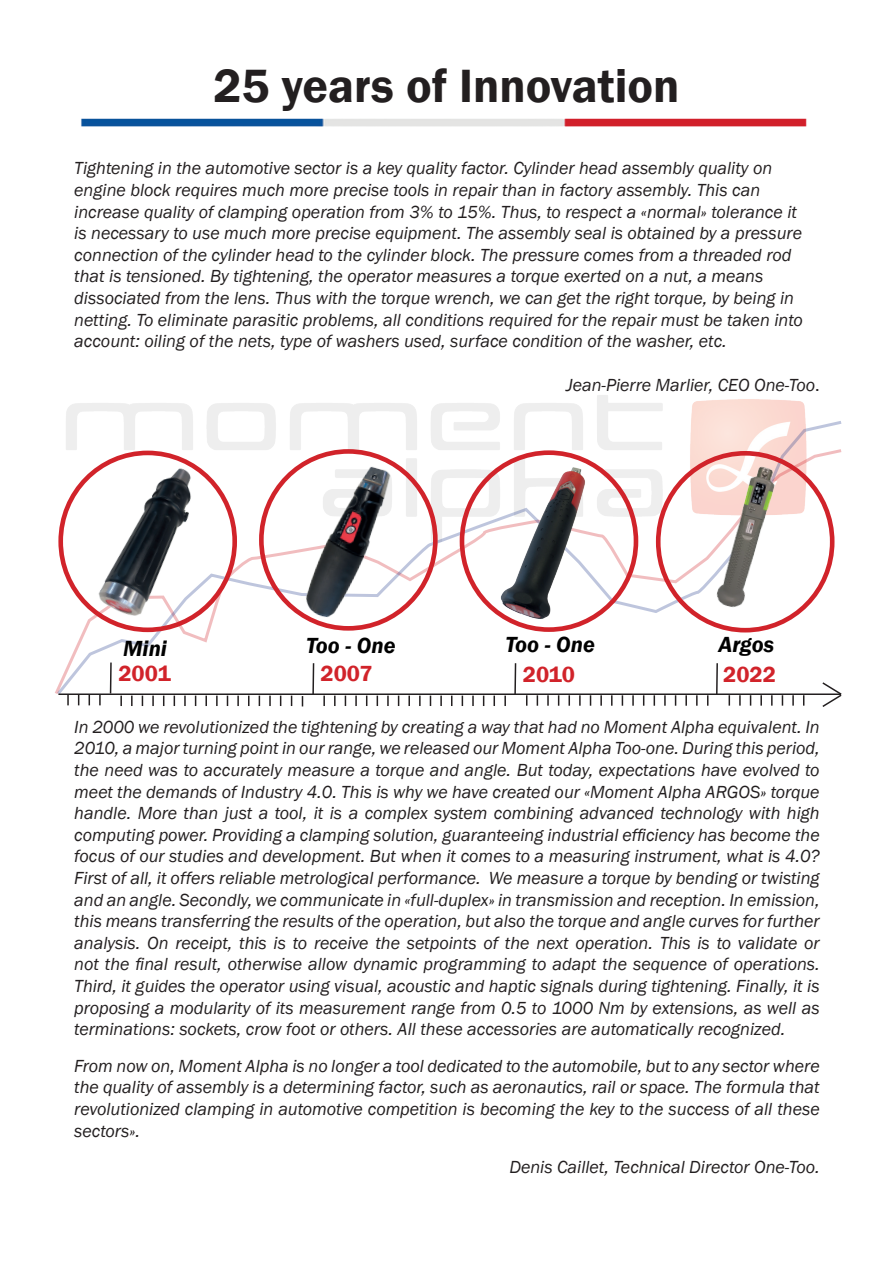
<style>
.page{position:relative;width:893px;height:1263px;background:#fff}
.page>*{position:absolute;margin:0;border:0;box-sizing:border-box;transform-origin:0 0}
.t1{font:600 48px "Franklin Gothic";color:#231f20}
.t2{font:italic 600 22.5px "Franklin Gothic";color:#000}
.t3{font:600 22.5px "Franklin Gothic";color:#d1232a}
.t4{font:italic 18px/21.6px "Franklin Gothic";color:#231f20;text-align:justify}
.s1{font-style:normal}
</style>
<div class="page">
<img style="left:81px;top:118px;width:726px;height:9px">
<img style="left:691px;top:399px;width:115px;height:20px">
<svg style="left:56px;top:419px;width:786px;height:277px"></svg>
<img style="left:258px;top:430px;width:177px;height:224px">
<img style="left:696px;top:437px;width:103px;height:185px">
<img style="left:497px;top:465px;width:96px;height:155px">
<div style="left:259px;top:449px;width:179px;height:182px;border:5px solid #d1232a;border-radius:50%"></div>
<div style="left:460px;top:450px;width:178px;height:182px;border:5px solid #d1232a;border-radius:50%"></div>
<div style="left:656px;top:451px;width:178px;height:181px;border:5px solid #d1232a;border-radius:50%"></div>
<img style="left:68px;top:449px;width:156px;height:191px">
<hr style="left:58px;top:693px;width:783px;height:2px;background:#231f20">
<hr style="left:110px;top:662px;width:2px;height:31px;background:#231f20">
<hr style="left:312px;top:663px;width:2px;height:31px;background:#231f20">
<hr style="left:514px;top:663px;width:2px;height:31px;background:#231f20">
<hr style="left:716px;top:663px;width:2px;height:31px;background:#231f20">
<svg style="left:152px;top:696px;width:2px;height:10px"></svg>
<svg style="left:131px;top:696px;width:2px;height:10px"></svg>
<svg style="left:120px;top:696px;width:2px;height:10px"></svg>
<svg style="left:237px;top:696px;width:2px;height:10px"></svg>
<svg style="left:216px;top:696px;width:2px;height:10px"></svg>
<svg style="left:205px;top:696px;width:2px;height:10px"></svg>
<svg style="left:184px;top:696px;width:2px;height:10px"></svg>
<svg style="left:269px;top:696px;width:2px;height:10px"></svg>
<svg style="left:323px;top:696px;width:2px;height:10px"></svg>
<svg style="left:355px;top:696px;width:2px;height:10px"></svg>
<svg style="left:334px;top:696px;width:2px;height:10px"></svg>
<svg style="left:440px;top:696px;width:2px;height:10px"></svg>
<svg style="left:419px;top:696px;width:2px;height:10px"></svg>
<svg style="left:408px;top:696px;width:2px;height:10px"></svg>
<svg style="left:387px;top:696px;width:2px;height:10px"></svg>
<svg style="left:504px;top:696px;width:2px;height:10px"></svg>
<svg style="left:493px;top:696px;width:2px;height:10px"></svg>
<svg style="left:472px;top:696px;width:2px;height:10px"></svg>
<svg style="left:579px;top:695px;width:2px;height:11px"></svg>
<svg style="left:568px;top:695px;width:2px;height:11px"></svg>
<svg style="left:547px;top:695px;width:2px;height:11px"></svg>
<svg style="left:632px;top:695px;width:2px;height:11px"></svg>
<svg style="left:600px;top:695px;width:2px;height:11px"></svg>
<svg style="left:696px;top:695px;width:2px;height:11px"></svg>
<svg style="left:685px;top:695px;width:2px;height:11px"></svg>
<svg style="left:664px;top:695px;width:2px;height:11px"></svg>
<svg style="left:771px;top:695px;width:2px;height:11px"></svg>
<svg style="left:760px;top:695px;width:2px;height:11px"></svg>
<svg style="left:739px;top:695px;width:2px;height:11px"></svg>
<svg style="left:792px;top:695px;width:2px;height:11px"></svg>
<svg style="left:821px;top:681px;width:21px;height:26px"></svg>
<svg style="left:99px;top:695px;width:2px;height:10px"></svg>
<svg style="left:67px;top:695px;width:2px;height:10px"></svg>
<h1 class="t1" style="left:213px;top:56px;width:468px">25 years of Innovation</h1>
<p class="t4" style="left:74px;top:158px;width:730px;text-align:left">Tightening in the automotive sector is a key quality factor. Cylinder head assembly quality on engine block requires much more precise tools in repair than in factory assembly. This can increase quality of clamping operation from 3% to 15%. Thus, to respect a «normal» tolerance it is necessary to use much more precise equipment. The assembly seal is obtained by a pressure connection of the cylinder head to the cylinder block. The pressure comes from a threaded rod that is tensioned. By tightening, the operator measures a torque exerted on a nut, a means dissociated from the lens. Thus with the torque wrench, we can get the right torque, by being in netting. To eliminate parasitic problems, all conditions required for the repair must be taken into account: oiling of the nets, type of washers used, surface condition of the washer, etc.</p>
<p class="t4" style="left:566px;top:374px;width:255px">Jean-Pierre Marlier, CEO One-Too<span class="s1">.</span></p>
<p class="t2" style="left:123px;top:634px;width:45px">Mini</p>
<p class="t2" style="left:306px;top:630px;width:91px">Too - One</p>
<p class="t2" style="left:505px;top:630px;width:91px">Too - One</p>
<p class="t2" style="left:719px;top:630px;width:57px">Argos</p>
<p class="t3" style="left:118px;top:659px;width:54px">2001</p>
<p class="t3" style="left:321px;top:659px;width:54px">2007</p>
<p class="t3" style="left:523px;top:660px;width:54px">2010</p>
<p class="t3" style="left:723px;top:660px;width:54px">2022</p>
<p class="t4" style="left:74px;top:716px;width:747px">In 2000 we revolutionized the tightening by creating a way that had no Moment Alpha equivalent. In 2010, a major turning point in our range, we released our Moment Alpha Too-one. During this period, the need was to accurately measure a torque and angle. But today, expectations have evolved to meet the demands of Industry 4.0. This is why we have created our «Moment Alpha ARGOS» torque handle. More than just a tool, it is a complex system combining advanced technology with high computing power. Providing a clamping solution, guaranteeing industrial efficiency has become the focus of our studies and development. But when it comes to a measuring instrument, what is 4.0?<br>First of all, it offers reliable metrological performance. We measure a torque by bending or twisting and an angle. Secondly, we communicate in «full-duplex» in transmission and reception. In emission, this means transferring the results of the operation, but also the torque and angle curves for further analysis. On receipt, this is to receive the setpoints of the next operation. This is to validate or not the final result, otherwise allow dynamic programming to adapt the sequence of operations.<br>Third, it guides the operator using visual, acoustic and haptic signals during tightening. Finally, it is proposing a modularity of its measurement range from 0.5 to 1000 Nm by extensions, as well as terminations: sockets, crow foot or others. All these accessories are automatically recognized.</p>
<p class="t4" style="left:74px;top:1055px;width:747px">From now on, Moment Alpha is no longer a tool dedicated to the automobile, but to any sector where the quality of assembly is a determining factor, such as aeronautics, rail or space. The formula that revolutionized clamping in automotive competition is becoming the key to the success of all these sectors».</p>
<p class="t4" style="left:509px;top:1157px;width:312px">Denis Caillet, Technical Director One-Too.</p>
</div>
